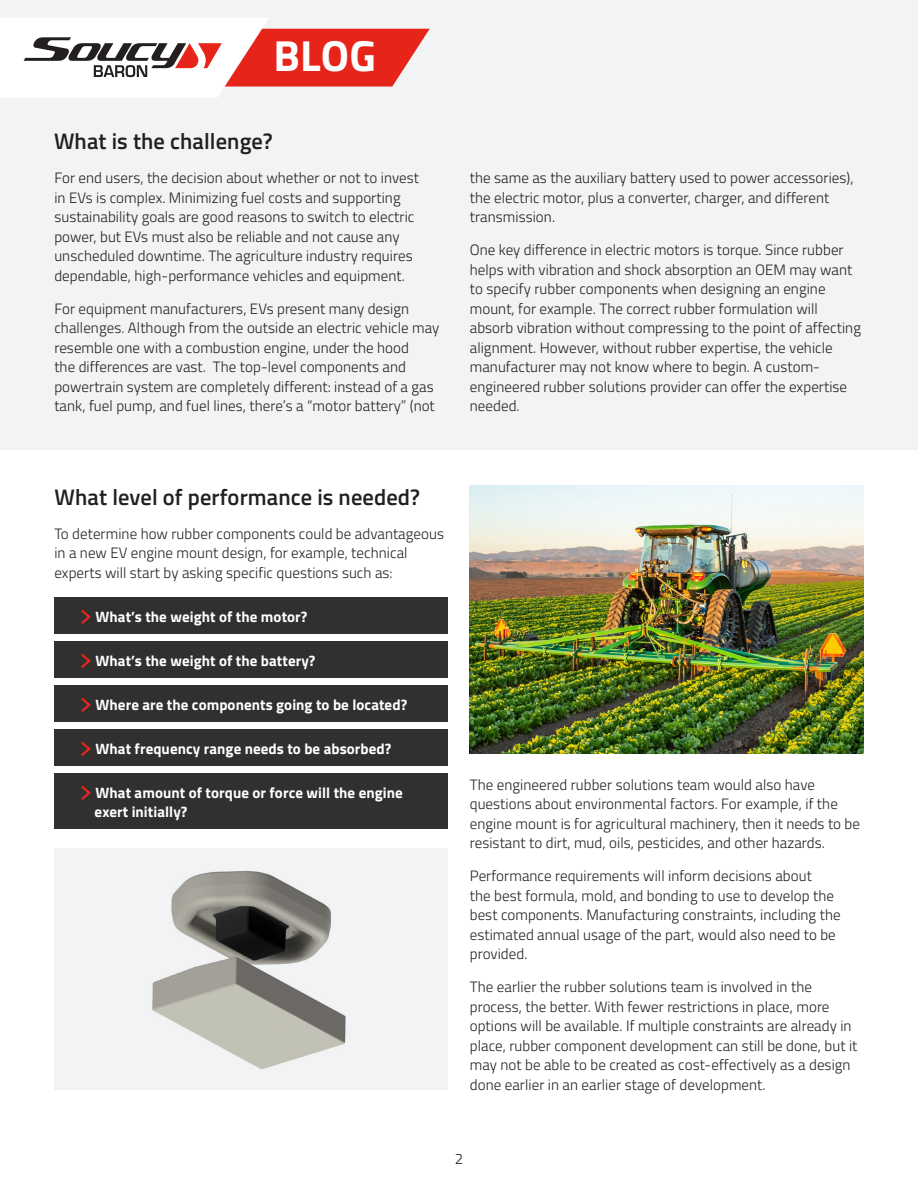
<style>
.page{position:relative;width:918px;height:1188px;background:#fff}
.page>*{position:absolute;margin:0;border:0;box-sizing:border-box;transform-origin:0 0}
.t1{font:700 43.5px "Titillium Web";color:#fff}
.Txt{font:600 22.5px "Titillium Web";letter-spacing:.005em;color:#231f20}
.Txt-2{font:300 15px/19.5px "Titillium Web";letter-spacing:.005em;color:#231f20}
.Txt-3{font:700 15px/19.5px "Titillium Web";letter-spacing:.005em;color:#fff}
</style>
<div class="page">
<div style="left:0;top:0;width:918px;height:449px;background:#f2f3f4"></div>
<svg style="left:0;top:18px;width:430px;height:79px"></svg>
<div style="left:54px;top:597px;width:394px;height:37px;background:#312f30"></div>
<div style="left:54px;top:641px;width:394px;height:37px;background:#312f30"></div>
<div style="left:54px;top:685px;width:394px;height:37px;background:#312f30"></div>
<div style="left:54px;top:729px;width:394px;height:37px;background:#312f30"></div>
<div style="left:54px;top:773px;width:394px;height:56px;background:#312f30"></div>
<svg style="left:81px;top:609px;width:10px;height:15px"></svg>
<svg style="left:81px;top:653px;width:10px;height:15px"></svg>
<svg style="left:81px;top:697px;width:10px;height:15px"></svg>
<svg style="left:81px;top:741px;width:10px;height:15px"></svg>
<svg style="left:81px;top:785px;width:10px;height:15px"></svg>
<div style="left:54px;top:849px;width:394px;height:241px;background:#f2f3f4"></div>
<img style="left:152px;top:871px;width:194px;height:199px">
<img style="left:470px;top:485px;width:394px;height:269px">
<h2 class="t1" style="left:273px;top:23px;width:104px">BLOG</h2>
<p class="Txt" style="left:54px;top:124px;width:220px">What is the challenge?</p>
<p class="Txt-2" style="left:54px;top:167px;width:366px">For end users, the decision about whether or not to invest in EVs is complex. Minimizing fuel costs and supporting sustainability goals are good reasons to switch to electric power, but EVs must also be reliable and not cause any unscheduled downtime. The agriculture industry requires dependable, high-performance vehicles and equipment.</p>
<p class="Txt-2" style="left:54px;top:298px;width:387px">For equipment manufacturers, EVs present many design challenges. Although from the outside an electric vehicle may resemble one with a combustion engine, under the hood<br>the differences are vast. The top-level components and powertrain system are completely different: instead of a gas tank, fuel pump, and fuel lines, there’s a “motor battery” (not</p>
<p class="Txt-2" style="left:470px;top:167px;width:385px">the same as the auxiliary battery used to power accessories), the electric motor, plus a converter, charger, and different transmission.</p>
<p class="Txt-2" style="left:470px;top:239px;width:393px">One key difference in electric motors is torque. Since rubber helps with vibration and shock absorption an OEM may want to specify rubber components when designing an engine mount, for example. The correct rubber formulation will absorb vibration without compressing to the point of affecting alignment. However, without rubber expertise, the vehicle manufacturer may not know where to begin. A custom&shy;engineered rubber solutions provider can offer the expertise needed.</p>
<p class="Txt" style="left:55px;top:480px;width:367px">What level of performance is needed?</p>
<p class="Txt-2" style="left:54px;top:523px;width:391px">To determine how rubber components could be advantageous in a new EV engine mount design, for example, technical experts will start by asking specific questions such as:</p>
<p class="Txt-3" style="left:96px;top:606px;width:213px">What’s the weight of the motor?</p>
<p class="Txt-3" style="left:96px;top:650px;width:221px">What’s the weight of the battery?</p>
<p class="Txt-3" style="left:96px;top:694px;width:313px">Where are the components going to be located?</p>
<p class="Txt-3" style="left:96px;top:738px;width:297px">What frequency range needs to be absorbed?</p>
<p class="Txt-3" style="left:95px;top:782px;width:310px">What amount of torque or force will the engine exert initially?</p>
<p class="Txt-2" style="left:470px;top:774px;width:392px">The engineered rubber solutions team would also have questions about environmental factors. For example, if the engine mount is for agricultural machinery, then it needs to be resistant to dirt, mud, oils, pesticides, and other hazards.</p>
<p class="Txt-2" style="left:470px;top:866px;width:372px">Performance requirements will inform decisions about<br>the best formula, mold, and bonding to use to develop the best components. Manufacturing constraints, including the estimated annual usage of the part, would also need to be provided.</p>
<p class="Txt-2" style="left:470px;top:977px;width:389px">The earlier the rubber solutions team is involved in the process, the better. With fewer restrictions in place, more options will be available. If multiple constraints are already in place, rubber component development can still be done, but it may not be able to be created as cost-effectively as a design done earlier in an earlier stage of development.</p>
<p class="Txt-2" style="left:455px;top:1149px;width:10px">2</p>
</div>
